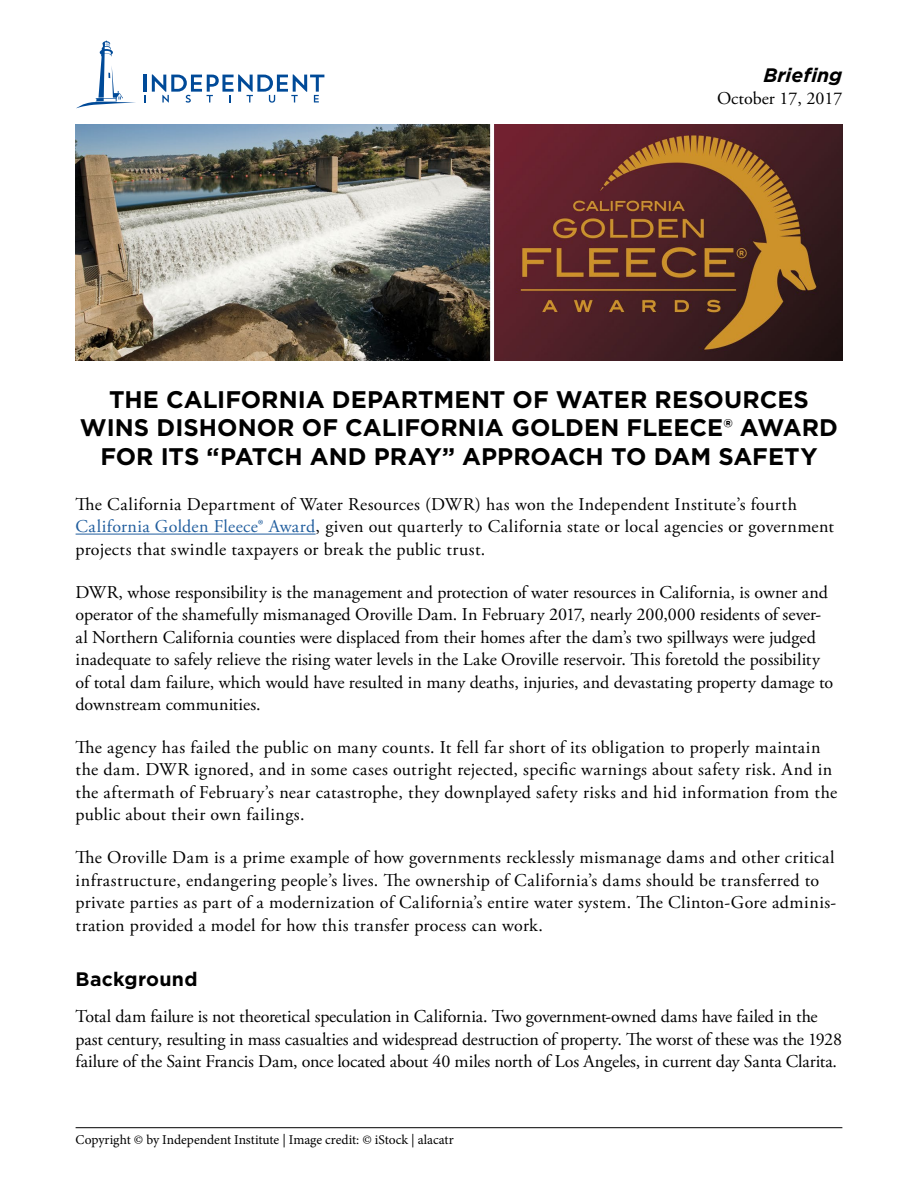
<style>
.page{position:relative;width:918px;height:1188px;background:#fff}
.page>*{position:absolute;margin:0;border:0;box-sizing:border-box;transform-origin:0 0}
.t1{font:700 24px/28.5px "Gotham";color:#000;text-align:center}
.t2{font:700 19.5px "Gotham";letter-spacing:.01em;color:#000}
.t3{font:italic 700 19.5px "Gotham";color:#000}
.t4{font:18px/22.5px "Adobe Garamond Pro";letter-spacing:.01em;color:#000}
.t5{font:18px/22.5px "Adobe Garamond Pro";letter-spacing:-.01em;color:#000}
.t6{font:13.5px "Minion Pro";letter-spacing:-.005em;color:#000}
.s1{color:#215e9e}
</style>
<div class="page">
<hr style="left:144px;top:75px;width:3px;height:17px;background:#004a98">
<svg style="left:152px;top:74px;width:172px;height:29px"></svg>
<svg style="left:76px;top:41px;width:60px;height:67px"></svg>
<hr style="left:76px;top:534px;width:240px;height:1px;background:#215e9e">
<img style="left:76px;top:125px;width:766px;height:236px">
<hr style="left:76px;top:1127px;width:766px;height:1px;background:#000">
<p class="t3" style="left:763px;top:63px;width:80px">Briefing</p>
<p class="t4" style="left:717px;top:88px;width:127px">October 17, 2017</p>
<h1 class="t1" style="left:80px;top:385px;width:760px">THE CALIFORNIA DEPARTMENT OF WATER RESOURCES<br>WINS DISHONOR OF CALIFORNIA GOLDEN FLEECE® AWARD<br>FOR ITS “PATCH AND PRAY” APPROACH TO DAM SAFETY</h1>
<p class="t4" style="left:76px;top:493px;width:760px">The California Department of Water Resources (DWR) has won the Independent Institute’s fourth<br><span class="s1">California Golden Fleece® Award</span>, given out quarterly to California state or local agencies or government projects that swindle taxpayers or break the public trust.</p>
<p class="t4" style="left:76px;top:581px;width:759px">DWR, whose responsibility is the management and protection of water resources in California, is owner and operator of the shamefully mismanaged Oroville Dam. In February 2017, nearly 200,000 residents of sever&shy;al Northern California counties were displaced from their homes after the dam’s two spillways were judged inadequate to safely relieve the rising water levels in the Lake Oroville reservoir. This foretold the possibility of total dam failure, which would have resulted in many deaths, injuries, and devastating property damage to downstream communities.</p>
<p class="t4" style="left:76px;top:736px;width:763px">The agency has failed the public on many counts. It fell far short of its obligation to properly maintain the dam. DWR ignored, and in some cases outright rejected, specific warnings about safety risk. And in the aftermath of February’s near catastrophe, they downplayed safety risks and hid information from the public about their own failings.</p>
<p class="t4" style="left:76px;top:847px;width:762px">The Oroville Dam is a prime example of how governments recklessly mismanage dams and other critical infrastructure, endangering people’s lives. The ownership of California’s dams should be transferred to private parties as part of a modernization of California’s entire water system. The Clinton-Gore adminis&shy;tration provided a model for how this transfer process can work.</p>
<p class="t2" style="left:76px;top:966px;width:123px">Background</p>
<p class="t5" style="left:76px;top:1006px;width:768px">Total dam failure is not theoretical speculation in California. Two government-owned dams have failed in the past century, resulting in mass casualties and widespread destruction of property. The worst of these was the 1928 failure of the Saint Francis Dam, once located about 40 miles north of Los Angeles, in current day Santa Clarita.</p>
<p class="t6" style="left:76px;top:1131px;width:380px">Copyright © by Independent Institute | Image credit: © iStock | alacatr</p>
</div>
